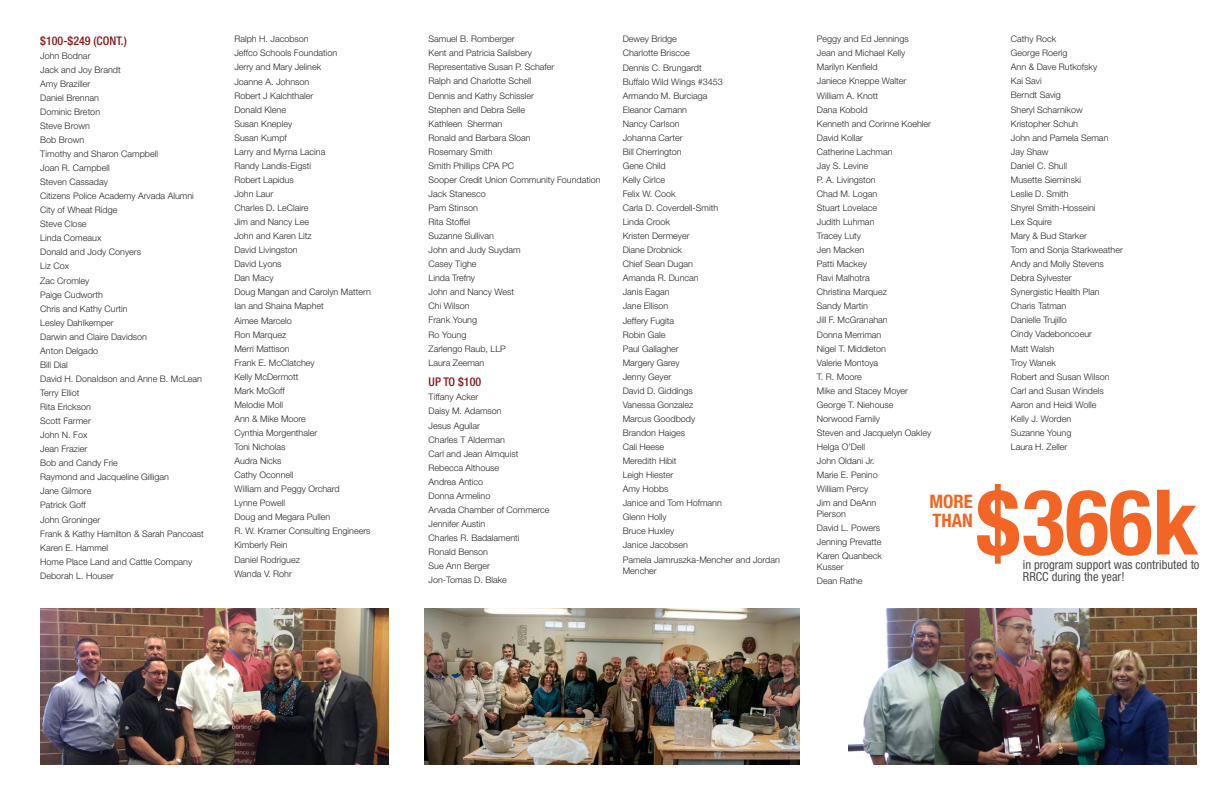
<style>
.page{position:relative;width:1224px;height:792px;background:#fff}
.page>*{position:absolute;margin:0;border:0;box-sizing:border-box;transform-origin:0 0}
.t1{font:700 condensed 90.8px "Helvetica Neue LT Std";color:#f26524}
.t2{font:700 condensed 18.6px/18.2px "Helvetica Neue LT Std";color:#f26524}
.t3{font:condensed 12.5px/12.2px "Helvetica Neue LT Std";color:#4d4d4f}
.t4{font:500 condensed 12px "Helvetica Neue LT Std";color:#891a1c}
.t5{font:300 9px/14.1px "Helvetica Neue LT Std";color:#262626}
</style>
<div class="page">
<img style="left:40px;top:608px;width:349px;height:157px">
<img style="left:848px;top:608px;width:349px;height:157px">
<img style="left:425px;top:608px;width:374px;height:157px">
<h3 class="t4" style="left:40px;top:33px;width:88px">$100-$249 (CONT.)</h3>
<p class="t5" style="left:40px;top:48px;width:165px">John Bodnar<br>Jack and Joy Brandt<br>Amy Braziller<br>Daniel Brennan<br>Dominic Breton<br>Steve Brown<br>Bob Brown<br>Timothy and Sharon Campbell<br>Joan R. Campbell<br>Steven Cassaday<br>Citizens Police Academy Arvada Alumni<br>City of Wheat Ridge<br>Steve Close<br>Linda Comeaux<br>Donald and Jody Conyers<br>Liz Cox<br>Zac Cromley<br>Paige Cudworth<br>Chris and Kathy Curtin<br>Lesley Dahlkemper<br>Darwin and Claire Davidson<br>Anton Delgado<br>Bill Dial<br>David H. Donaldson and Anne B. McLean<br>Terry Elliot<br>Rita Erickson<br>Scott Farmer<br>John N. Fox<br>Jean Frazier<br>Bob and Candy Frie<br>Raymond and Jacqueline Gilligan<br>Jane Gilmore<br>Patrick Goff<br>John Groninger<br>Frank &amp; Kathy Hamilton &amp; Sarah Pancoast<br>Karen E. Hammel<br>Home Place Land and Cattle Company<br>Deborah L. Houser</p>
<p class="t5" style="left:234px;top:32px;width:138px">Ralph H. Jacobson<br>Jeffco Schools Foundation<br>Jerry and Mary Jelinek<br>Joanne A. Johnson<br>Robert J Kalchthaler<br>Donald Klene<br>Susan Knepley<br>Susan Kumpf<br>Larry and Myrna Lacina<br>Randy Landis-Eigsti<br>Robert Lapidus<br>John Laur<br>Charles D. LeClaire<br>Jim and Nancy Lee<br>John and Karen Litz<br>David Livingston<br>David Lyons<br>Dan Macy<br>Doug Mangan and Carolyn Mattern<br>Ian and Shaina Maphet<br>Aimee Marcelo<br>Ron Marquez<br>Merri Mattison<br>Frank E. McClatchey<br>Kelly McDermott<br>Mark McGoff<br>Melodie Moll<br>Ann &amp; Mike Moore<br>Cynthia Morgenthaler<br>Toni Nicholas<br>Audra Nicks<br>Cathy Oconnell<br>William and Peggy Orchard<br>Lynne Powell<br>Doug and Megara Pullen<br>R. W. Kramer Consulting Engineers<br>Kimberly Rein<br>Daniel Rodriguez<br>Wanda V. Rohr</p>
<p class="t5" style="left:429px;top:32px;width:174px">Samuel B. Romberger<br>Kent and Patricia Sailsbery<br>Representative Susan P. Schafer<br>Ralph and Charlotte Schell<br>Dennis and Kathy Schissler<br>Stephen and Debra Selle<br>Kathleen Sherman<br>Ronald and Barbara Sloan<br>Rosemary Smith<br>Smith Phillips CPA PC<br>Sooper Credit Union Community Foundation<br>Jack Stanesco<br>Pam Stinson<br>Rita Stoffel<br>Suzanne Sullivan<br>John and Judy Suydam<br>Casey Tighe<br>Linda Trefny<br>John and Nancy West<br>Chi Wilson<br>Frank Young<br>Ro Young<br>Zarlengo Raub, LLP<br>Laura Zeeman</p>
<h3 class="t4" style="left:429px;top:375px;width:54px">UP TO $100</h3>
<p class="t5" style="left:429px;top:390px;width:123px">Tiffany Acker<br>Daisy M. Adamson<br>Jesus Aguilar<br>Charles T Alderman<br>Carl and Jean Almquist<br>Rebecca Althouse<br>Andrea Antico<br>Donna Armelino<br>Arvada Chamber of Commerce<br>Jennifer Austin<br>Charles R. Badalamenti<br>Ronald Benson<br>Sue Ann Berger<br>Jon-Tomas D. Blake</p>
<p class="t5" style="left:623px;top:32px;width:159px">Dewey Bridge<br>Charlotte Briscoe<br>Dennis C. Brungardt<br>Buffalo Wild Wings #3453<br>Armando M. Burciaga<br>Eleanor Camann<br>Nancy Carlson<br>Johanna Carter<br>Bill Cherrington<br>Gene Child<br>Kelly Cirlce<br>Felix W. Cook<br>Carla D. Coverdell-Smith<br>Linda Crook<br>Kristen Dermeyer<br>Diane Drobnick<br>Chief Sean Dugan<br>Amanda R. Duncan<br>Janis Eagan<br>Jane Ellison<br>Jeffery Fugita<br>Robin Gale<br>Paul Gallagher<br>Margery Garey<br>Jenny Geyer<br>David D. Giddings<br>Vanessa Gonzalez<br>Marcus Goodbody<br>Brandon Haiges<br>Cali Heese<br>Meredith Hibit<br>Leigh Hiester<br>Amy Hobbs<br>Janice and Tom Hofmann<br>Glenn Holly<br>Bruce Huxley<br>Janice Jacobsen<br>Pamela Jamruszka-Mencher and Jordan</p>
<p class="t5" style="left:623px;top:563px;width:36px">Mencher</p>
<p class="t5" style="left:1011px;top:32px;width:113px">Cathy Rock<br>George Roerig<br>Ann &amp; Dave Rutkofsky<br>Kai Savi<br>Berndt Savig<br>Sheryl Scharnikow<br>Kristopher Schuh<br>John and Pamela Seman<br>Jay Shaw<br>Daniel C. Shull<br>Musette Sieminski<br>Leslie D. Smith<br>Shyrel Smith-Hosseini<br>Lex Squire<br>Mary &amp; Bud Starker<br>Tom and Sonja Starkweather<br>Andy and Molly Stevens<br>Debra Sylvester<br>Synergistic Health Plan<br>Charis Tatman<br>Danielle Trujillo<br>Cindy Vadeboncoeur<br>Matt Walsh<br>Troy Wanek<br>Robert and Susan Wilson<br>Carl and Susan Windels<br>Aaron and Heidi Wolle<br>Kelly J. Worden<br>Suzanne Young<br>Laura H. Zeller</p>
<h1 class="t1" style="left:976px;top:467px;width:223px">$366k</h1>
<p class="t5" style="left:817px;top:32px;width:116px">Peggy and Ed Jennings<br>Jean and Michael Kelly<br>Marilyn Kenfield<br>Janiece Kneppe Walter<br>William A. Knott<br>Dana Kobold<br>Kenneth and Corinne Koehler<br>David Kollar<br>Catherine Lachman<br>Jay S. Levine<br>P. A. Livingston<br>Chad M. Logan<br>Stuart Lovelace<br>Judith Luhman<br>Tracey Luty<br>Jen Macken<br>Patti Mackey<br>Ravi Malhotra<br>Christina Marquez<br>Sandy Martin<br>Jill F. McGranahan<br>Donna Merriman<br>Nigel T. Middleton<br>Valerie Montoya<br>T. R. Moore<br>Mike and Stacey Moyer<br>George T. Niehouse<br>Norwood Family<br>Steven and Jacquelyn Oakley<br>Helga O’Dell<br>John Oldani Jr.<br>Marie E. Penino<br>William Percy<br>Jim and DeAnn</p>
<p class="t5" style="left:817px;top:507px;width:67px">Pierson<br>David L. Powers<br>Jenning Prevatte<br>Karen Quanbeck</p>
<p class="t5" style="left:817px;top:560px;width:47px">Kusser<br>Dean Rathe</p>
<h2 class="t2" style="left:929px;top:492px;width:45px">MORE<br>THAN</h2>
<h3 class="t3" style="left:1023px;top:558px;width:178px">in program support was contributed to<br>RRCC during the year!</h3>
</div>
